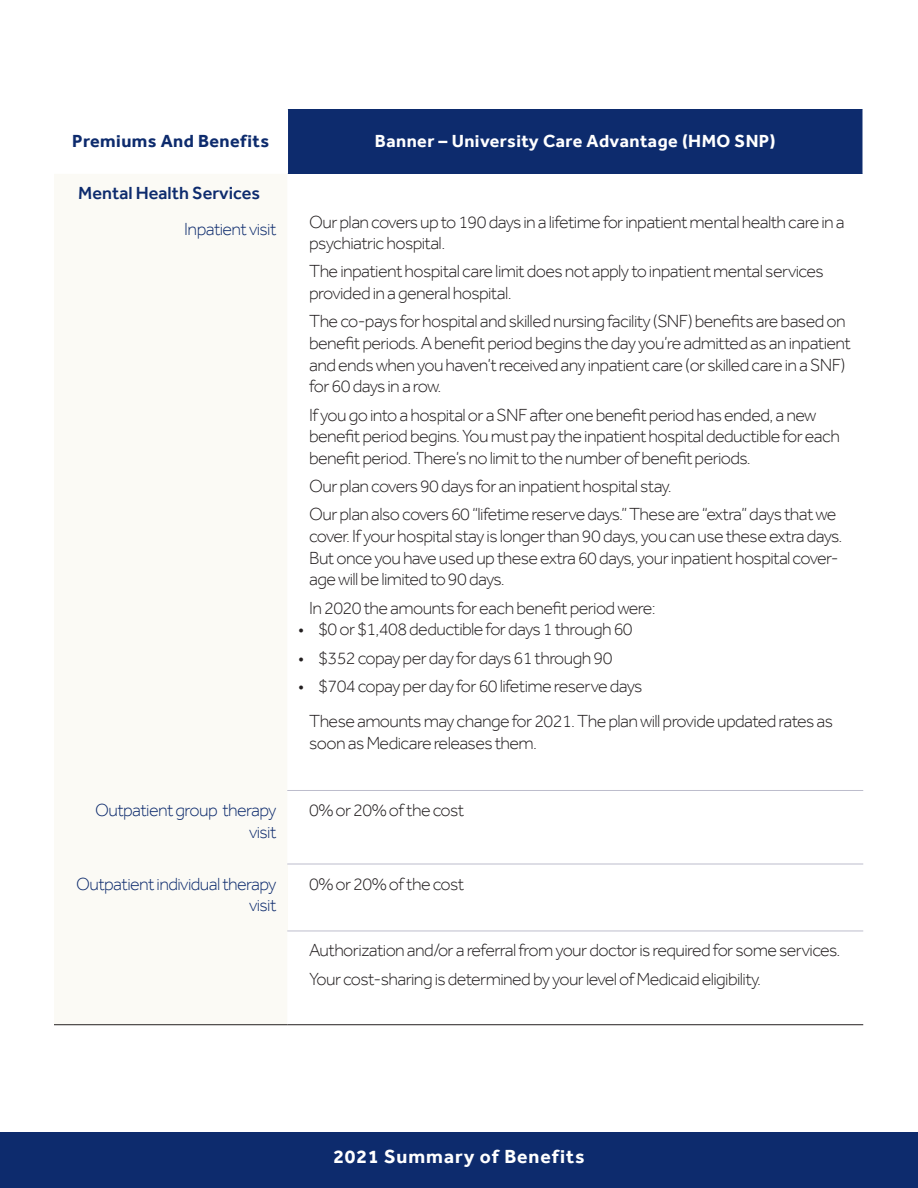
<style>
.page{position:relative;width:918px;height:1188px;background:#fff}
.page>*{position:absolute;margin:0;border:0;box-sizing:border-box;transform-origin:0 0}
.t1{font:700 19.5px "Effra";letter-spacing:.05em;color:#fff}
.t2{font:300 18px/21.6px "Effra";letter-spacing:-.035em;color:#231f20}
.t3{font:300 18px/21.6px "Effra";letter-spacing:-.035em;color:#0d2b6d;text-align:right}
.t4{font:700 18px "Effra";letter-spacing:.025em;color:#fff}
.t5{font:500 18px "Effra";color:#0d2b6d}
.t6{font:700 18px "Effra";letter-spacing:.025em;color:#0d2b6d}
</style>
<div class="page">
<div style="left:0;top:1133px;width:918px;height:55px;background:#0d2b6d"></div>
<div style="left:287px;top:109px;width:576px;height:65px;background:#0d2b6d"></div>
<div style="left:54px;top:864px;width:233px;height:67px;background:#fbfaf5"></div>
<hr style="left:287px;top:790px;width:576px;height:1px;background:#bdbdcc">
<hr style="left:287px;top:864px;width:576px;height:1px;background:#bdbdcc">
<hr style="left:287px;top:931px;width:576px;height:1px;background:#bdbdcc">
<hr style="left:287px;top:109px;width:1px;height:65px;background:#fff">
<hr style="left:862px;top:109px;width:2px;height:65px;background:#fff">
<hr style="left:54px;top:1024px;width:233px;height:1px;background:#231f20">
<hr style="left:287px;top:1024px;width:576px;height:1px;background:#231f20">
<p class="t6" style="left:72px;top:131px;width:198px">Premiums And Benefits</p>
<p class="t4" style="left:375px;top:131px;width:402px">Banner – University Care Advantage (HMO SNP)</p>
<h3 class="t5" style="left:78px;top:182px;width:183px">Mental Health Services</h3>
<p class="t3" style="left:184px;top:218px;width:94px">Inpatient visit</p>
<p class="t2" style="left:309px;top:211px;width:537px">Our plan covers up to 190 days in a lifetime for inpatient mental health care in a psychiatric hospital.</p>
<p class="t2" style="left:309px;top:260px;width:516px">The inpatient hospital care limit does not apply to inpatient mental services provided in a general hospital.</p>
<p class="t2" style="left:309px;top:310px;width:543px">The co-pays for hospital and skilled nursing facility (SNF) benefits are based on benefit periods. A benefit period begins the day you’re admitted as an inpatient and ends when you haven’t received any inpatient care (or skilled care in a SNF) for 60 days in a row.</p>
<p class="t2" style="left:309px;top:404px;width:532px">If you go into a hospital or a SNF after one benefit period has ended, a new benefit period begins. You must pay the inpatient hospital deductible for each benefit period. There’s no limit to the number of benefit periods.</p>
<p class="t2" style="left:309px;top:475px;width:364px">Our plan covers 90 days for an inpatient hospital stay.</p>
<p class="t2" style="left:309px;top:503px;width:535px">Our plan also covers 60 “lifetime reserve days.” These are “extra” days that we cover. If your hospital stay is longer than 90 days, you can use these extra days.<br>But once you have used up these extra 60 days, your inpatient hospital cover&shy;age will be limited to 90 days.</p>
<p class="t2" style="left:309px;top:597px;width:348px">In 2020 the amounts for each benefit period were:</p>
<p class="t2" style="left:298px;top:618px;width:336px">• $0 or $1,408 deductible for days 1 through 60</p>
<p class="t2" style="left:298px;top:647px;width:316px">• $352 copay per day for days 61 through 90</p>
<p class="t2" style="left:298px;top:675px;width:346px">• $704 copay per day for 60 lifetime reserve days</p>
<p class="t2" style="left:309px;top:710px;width:525px">These amounts may change for 2021. The plan will provide updated rates as soon as Medicare releases them.</p>
<p class="t3" style="left:95px;top:799px;width:183px">Outpatient group therapy visit</p>
<p class="t2" style="left:309px;top:799px;width:157px">0% or 20% of the cost</p>
<p class="t3" style="left:76px;top:872px;width:202px">Outpatient individual therapy visit</p>
<p class="t2" style="left:309px;top:872px;width:157px">0% or 20% of the cost</p>
<p class="t2" style="left:309px;top:939px;width:533px">Authorization and/or a referral from your doctor is required for some services.</p>
<p class="t2" style="left:309px;top:968px;width:454px">Your cost-sharing is determined by your level of Medicaid eligibility.</p>
<p class="t1" style="left:333px;top:1145px;width:253px">2021 Summary of Benefits</p>
</div>
